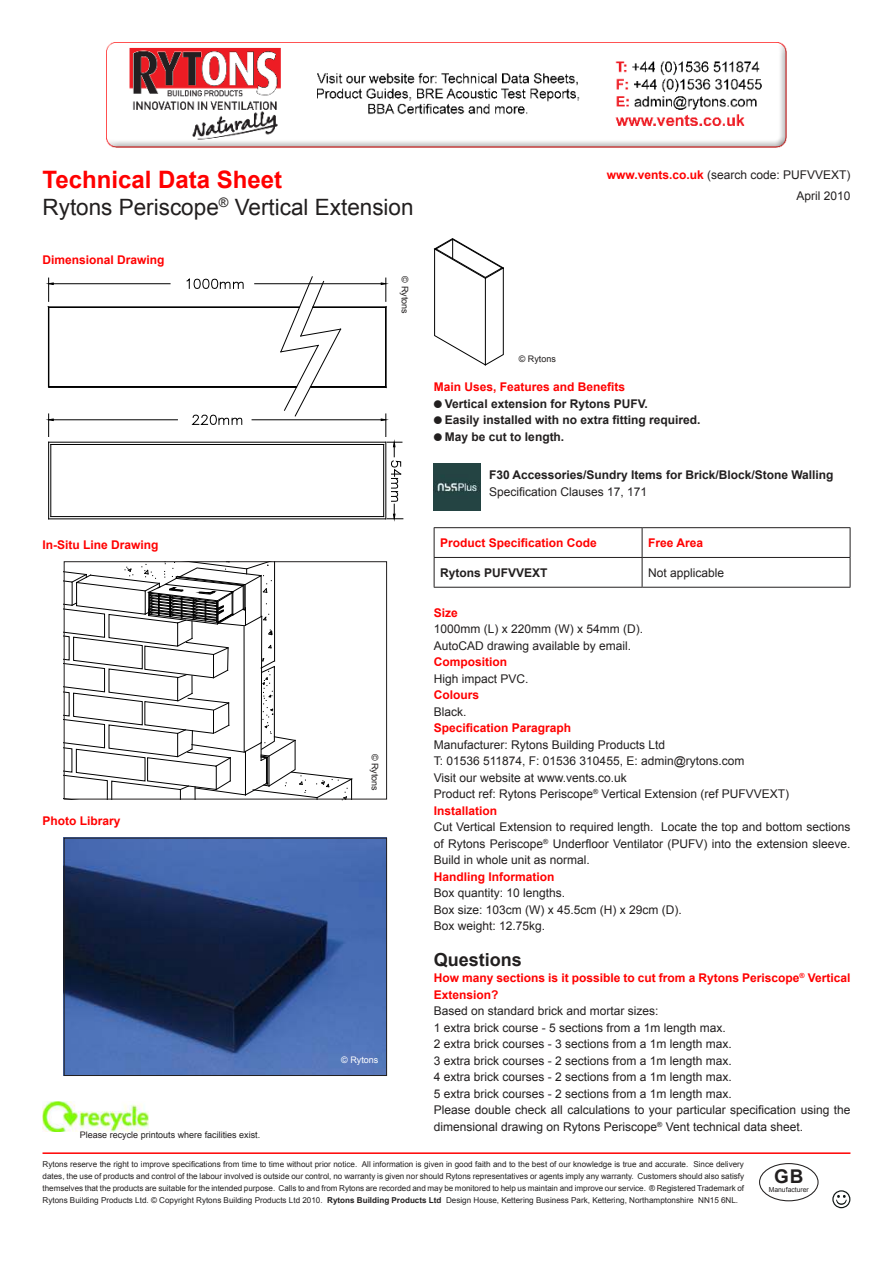
<style>
.page{position:relative;width:893px;height:1263px;background:#fff}
.page>*{position:absolute;margin:0;border:0;box-sizing:border-box;transform-origin:0 0}
.t1{font:700 24px "Arial";color:#f00}
.t2{font:22.5px "Arial";color:#221f1f}
.t3{font:700 18.9px "Arial";color:#221f1f}
.t4{font:700 18px "Arial";color:#221f1f}
.t5{font:12px/16.5px "Arial";color:#221f1f}
.t6{font:700 12px/16.5px "Arial";color:#f00}
.t7{font:700 12px/16.5px "Arial";color:#221f1f}
.t8{font:9px "Arial";color:#221f1f}
.t9{font:9px "Arial";color:#fff}
.t10{font:8.1px/12px "Arial";color:#221f1f;text-align:justify}
.t11{font:6.9px "Arial";color:#221f1f}
.s1{font-weight:700;color:#f00}
.s2{font-weight:700}
</style>
<div class="page">
<img style="left:106px;top:43px;width:681px;height:105px">
<hr style="left:43px;top:1152px;width:807px;height:2px;background:#f00">
<svg style="left:832px;top:1190px;width:18px;height:18px"></svg>
<div style="left:759px;top:1163px;width:60px;height:38px;border:1px solid #221f1f;border-radius:50%"></div>
<img style="left:434px;top:463px;width:47px;height:47px">
<hr style="left:434px;top:527px;width:208px;height:1px;background:#221f1f">
<hr style="left:642px;top:527px;width:208px;height:1px;background:#221f1f">
<hr style="left:434px;top:557px;width:208px;height:1px;background:#221f1f">
<svg style="left:434px;top:528px;width:1px;height:59px"></svg>
<hr style="left:642px;top:557px;width:208px;height:1px;background:#221f1f">
<svg style="left:642px;top:528px;width:1px;height:59px"></svg>
<svg style="left:850px;top:528px;width:1px;height:59px"></svg>
<hr style="left:434px;top:587px;width:208px;height:1px;background:#221f1f">
<hr style="left:642px;top:587px;width:208px;height:1px;background:#221f1f">
<svg style="left:434px;top:238px;width:70px;height:128px"></svg>
<svg style="left:47px;top:283px;width:357px;height:239px"></svg>
<hr style="left:49px;top:519px;width:337px;height:1px;background:#000">
<hr style="left:49px;top:442px;width:337px;height:1px;background:#000">
<hr style="left:51px;top:444px;width:333px;height:1px;background:#000">
<hr style="left:51px;top:516px;width:333px;height:1px;background:#000">
<hr style="left:48px;top:442px;width:1px;height:77px;background:#000">
<hr style="left:51px;top:444px;width:1px;height:73px;background:#000">
<hr style="left:386px;top:442px;width:1px;height:77px;background:#000">
<hr style="left:383px;top:444px;width:1px;height:73px;background:#000">
<svg style="left:387px;top:442px;width:16px;height:77px"></svg>
<svg style="left:48px;top:276px;width:339px;height:160px"></svg>
<svg style="left:64px;top:563px;width:288px;height:237px"></svg>
<div style="left:64px;top:561px;width:323px;height:238px;border:1px solid #221f1f"></div>
<img style="left:66px;top:840px;width:319px;height:234px">
<div style="left:64px;top:838px;width:323px;height:238px;border:1px solid #221f1f"></div>
<img style="left:43px;top:1101px;width:106px;height:31px">
<h1 class="t1" style="left:43px;top:170px;width:241px">Technical Data Sheet</h1>
<h2 class="t2" style="left:43px;top:198px;width:373px">Rytons Periscope<sup>®</sup> Vertical Extension</h2>
<p class="t6" style="left:43px;top:252px;width:124px">Dimensional Drawing</p>
<p class="t6" style="left:43px;top:537px;width:118px">In-Situ Line Drawing</p>
<p class="t6" style="left:43px;top:814px;width:80px">Photo Library</p>
<p class="t8" style="left:411px;top:276px;width:39px;rotate:90deg">© Rytons</p>
<p class="t8" style="left:381px;top:754px;width:39px;rotate:90deg">© Rytons</p>
<p class="t8" style="left:80px;top:1129px;width:182px">Please recycle printouts where facilities exist.</p>
<p class="t9" style="left:341px;top:1054px;width:39px">© Rytons</p>
<p class="t5" style="left:607px;top:165px;width:245px;line-height:21px;text-align:right"><span class="s1">www.vents.co.uk</span> (search code: PUFVVEXT)<br>April 2010</p>
<p class="t8" style="left:519px;top:353px;width:39px">© Rytons</p>
<p class="t6" style="left:434px;top:379px;width:193px">Main Uses, Features and Benefits</p>
<p class="t7" style="left:445px;top:397px;width:257px">Vertical extension for Rytons PUFV.<br>Easily installed with no extra fitting required.<br>May be cut to length.</p>
<p class="t7" style="left:489px;top:468px;width:346px">F30 Accessories/Sundry Items for Brick/Block/Stone Walling</p>
<p class="t5" style="left:489px;top:483px;width:160px">Specification Clauses 17, 171</p>
<p class="t6" style="left:440px;top:535px;width:158px">Product Specification Code</p>
<p class="t6" style="left:648px;top:536px;width:56px">Free Area</p>
<p class="t7" style="left:440px;top:565px;width:109px">Rytons PUFVVEXT</p>
<p class="t5" style="left:648px;top:564px;width:78px">Not applicable</p>
<p class="t6" style="left:434px;top:605px;width:26px">Size</p>
<p class="t5" style="left:434px;top:621px;width:211px">1000mm (L) x 220mm (W) x 54mm (D).<br>AutoCAD drawing available by email.</p>
<p class="t6" style="left:434px;top:655px;width:75px">Composition</p>
<p class="t5" style="left:434px;top:670px;width:96px">High impact PVC.</p>
<p class="t6" style="left:434px;top:688px;width:47px">Colours</p>
<p class="t5" style="left:434px;top:703px;width:34px">Black.</p>
<p class="t6" style="left:434px;top:720px;width:139px">Specification Paragraph</p>
<p class="t5" style="left:434px;top:736px;width:357px">Manufacturer: Rytons Building Products Ltd<br>T: 01536 511874, F: 01536 310455, E: admin@rytons.com<br>Visit our website at www.vents.co.uk<br>Product ref: Rytons Periscope<sup>®</sup> Vertical Extension (ref PUFVVEXT)<br><span class="s1">Installation</span></p>
<p class="t5" style="left:434px;top:819px;width:418px;text-align:justify">Cut Vertical Extension to required length. Locate the top and bottom sections of Rytons Periscope<sup>®</sup> Underfloor Ventilator (PUFV) into the extension sleeve.<br>Build in whole unit as normal.</p>
<p class="t6" style="left:434px;top:869px;width:122px">Handling Information</p>
<p class="t5" style="left:434px;top:885px;width:250px">Box quantity: 10 lengths.<br>Box size: 103cm (W) x 45.5cm (H) x 29cm (D).<br>Box weight: 12.75kg.</p>
<h3 class="t4" style="left:434px;top:952px;width:90px">Questions</h3>
<p class="t6" style="left:434px;top:971px;width:418px">How many sections is it possible to cut from a Rytons Periscope<sup>®</sup> Vertical<br>Extension?</p>
<p class="t5" style="left:434px;top:1003px;width:418px">Based on standard brick and mortar sizes:<br>1 extra brick course - 5 sections from a 1m length max.<br>2 extra brick courses - 3 sections from a 1m length max.<br>3 extra brick courses - 2 sections from a 1m length max.<br>4 extra brick courses - 2 sections from a 1m length max.<br>5 extra brick courses - 2 sections from a 1m length max.<br>Please double check all calculations to your particular specification using the dimensional drawing on Rytons Periscope<sup>®</sup> Vent technical data sheet.</p>
<p class="t10" style="left:43px;top:1158px;width:703px">Rytons reserve the right to improve specifications from time to time without prior notice. All information is given in good faith and to the best of our knowledge is true and accurate. Since delivery dates, the use of products and control of the labour involved is outside our control, no warranty is given nor should Rytons representatives or agents imply any warranty. Customers should also satisfy themselves that the products are suitable for the intended purpose. Calls to and from Rytons are recorded and may be monitored to help us maintain and improve our service. ® Registered Trademark of Rytons Building Products Ltd. © Copyright Rytons Building Products Ltd 2010. <span class="s2">Rytons Building Products Ltd</span> Design House, Kettering Business Park, Kettering, Northamptonshire NN15 6NL.</p>
<h3 class="t3" style="left:774px;top:1169px;width:31px">GB</h3>
<p class="t11" style="left:769px;top:1185px;width:42px">Manufacturer</p>
</div>
